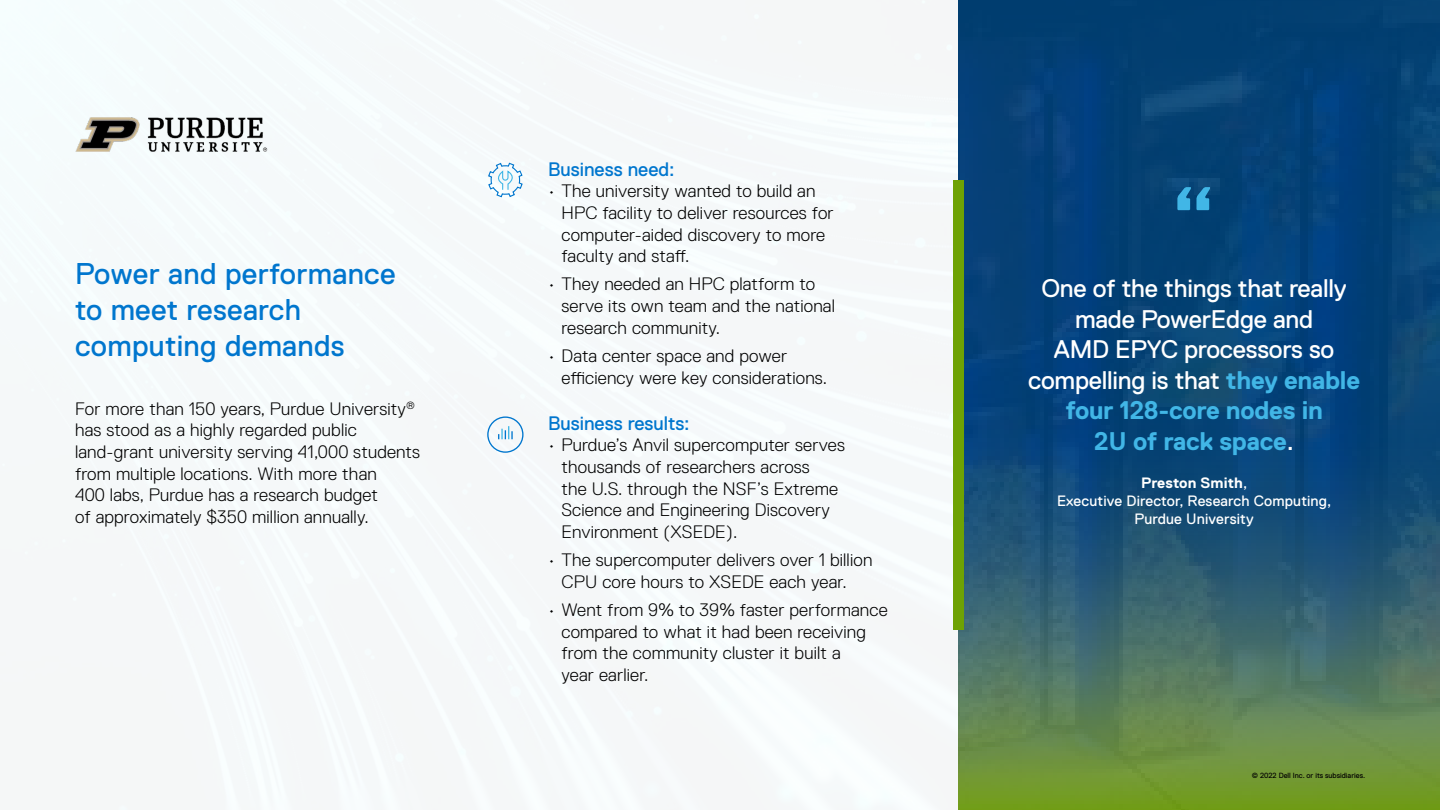
<style>
.page{position:relative;width:1440px;height:810px;background:#fff}
.page>*{position:absolute;margin:0;border:0;box-sizing:border-box;transform-origin:0 0}
.t1{font:700 79.5px "Dell Replica";color:#41b6e6}
.Body_Headline{font:30px/36px "Dell Replica";letter-spacing:.01em;color:#0076ce}
.t2{font:25.5px/30.6px "Dell Replica";letter-spacing:-.01em;color:#fff;text-align:center}
.Body_Header_1{font:19.5px "Dell Replica";color:#0076ce}
.Body_Copy_Last{font:300 18px/21.6px "Dell Replica";letter-spacing:.01em;color:#000}
.Attribution{font:15px/18px "Dell Replica";letter-spacing:.01em;color:#fff;text-align:center}
.t3{font:7.5px "Dell Replica";color:#000}
.s1{font-weight:700;color:#41b6e6}
.s2{font-weight:700}
</style>
<div class="page">
<svg style="left:958px;top:0;width:482px;height:810px;background:#1f546d"></svg>
<div style="left:953px;top:180px;width:11px;height:450px;background:#6ea204"></div>
<svg style="left:487px;top:416px;width:37px;height:37px"></svg>
<svg style="left:488px;top:162px;width:35px;height:36px"></svg>
<img style="left:75px;top:116px;width:193px;height:38px">
<p class="Body_Headline" style="left:75px;top:255px;width:322px">Power and performance to meet research computing demands</p>
<p class="Body_Copy_Last" style="left:75px;top:398px;width:347px">For more than 150 years, Purdue University<sup>® </sup>has stood as a highly regarded public land‑grant university serving 41,000 students from multiple locations. With more than<br>400 labs, Purdue has a research budget<br>of approximately $350 million annually.</p>
<p class="Body_Header_1" style="left:548px;top:158px;width:128px">Business need:</p>
<p class="Body_Copy_Last" style="left:562px;top:180px;width:274px;text-indent:-14px">• The university wanted to build an<br>HPC facility to deliver resources for computer‑aided discovery to more faculty and staff.</p>
<p class="Body_Copy_Last" style="left:562px;top:274px;width:275px;text-indent:-14px">• They needed an HPC platform to serve its own team and the national research community.</p>
<p class="Body_Copy_Last" style="left:562px;top:345px;width:267px;text-indent:-14px">• Data center space and power efficiency were key considerations.</p>
<p class="Body_Header_1" style="left:548px;top:412px;width:143px">Business results:</p>
<p class="Body_Copy_Last" style="left:562px;top:435px;width:285px;text-indent:-14px">• Purdue’s Anvil supercomputer serves thousands of researchers across<br>the U.S. through the NSF’s Extreme<br>Science and Engineering Discovery<br>Environment (XSEDE).</p>
<p class="Body_Copy_Last" style="left:562px;top:549px;width:312px;text-indent:-14px">• The supercomputer delivers over 1 billion<br>CPU core hours to XSEDE each year.</p>
<p class="Body_Copy_Last" style="left:562px;top:599px;width:328px;text-indent:-14px">• Went from 9% to 39% faster performance compared to what it had been receiving from the community cluster it built a<br>year earlier.</p>
<p class="t1" style="left:1172px;top:171px;width:46px">“</p>
<p class="t2" style="left:1028px;top:273px;width:334px">One of the things that really made PowerEdge and<br>AMD EPYC processors so compelling is that <span class="s1">they enable four 128‑core nodes in<br>2U of rack space</span>.</p>
<p class="Attribution" style="left:1057px;top:474px;width:276px"><span class="s2">Preston Smith</span>,<br>Executive Director, Research Computing,<br>Purdue University</p>
<p class="t3" style="left:1252px;top:772px;width:115px">© 2022 Dell Inc. or its subsidiaries.</p>
</div>
